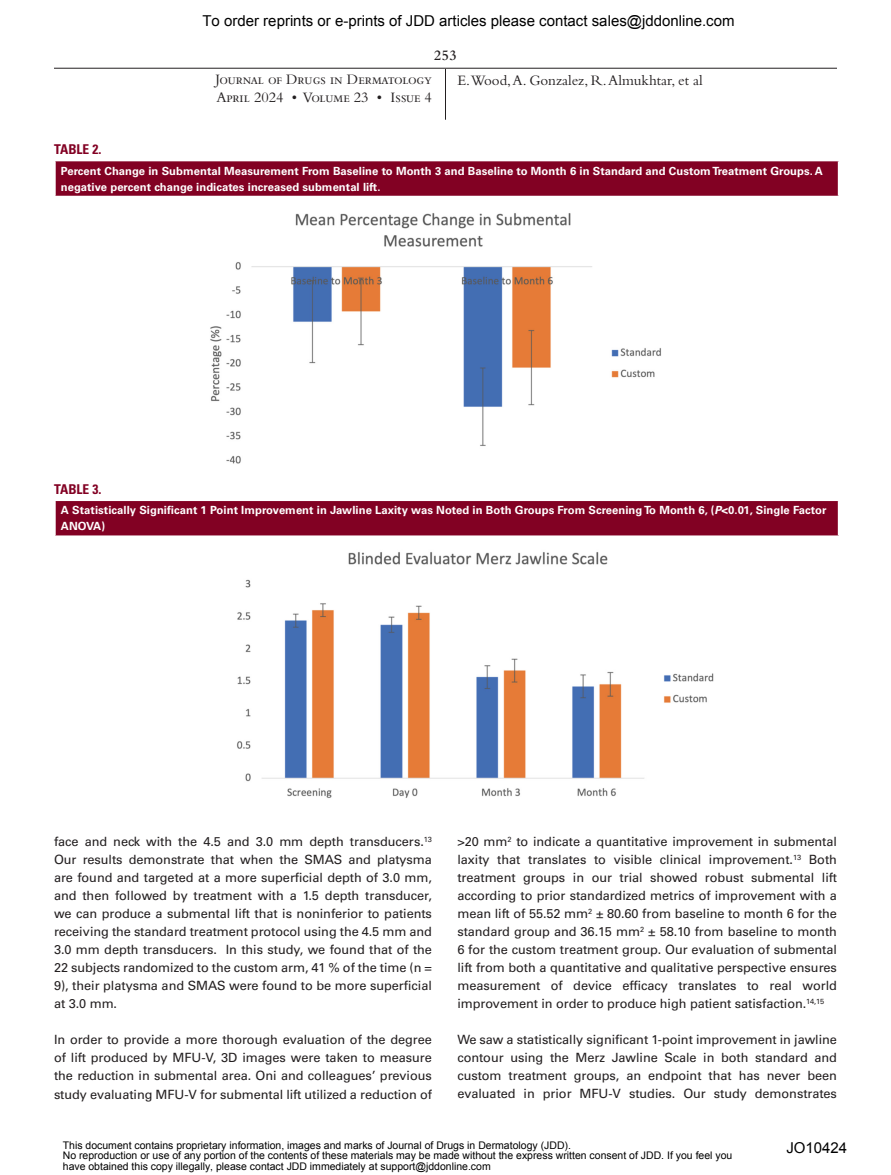
<style>
.page{position:relative;width:891px;height:1175px;background:#fff}
.page>*{position:absolute;margin:0;border:0;box-sizing:border-box;transform-origin:0 0}
.t1{font:15px "Arial";color:#000}
.t2{font:15px/18px "Bembo Std";letter-spacing:-.02em;color:#231f20}
.t3{font:15px "Bembo Std";color:#231f20}
.t4{font:600 15px "Bembo Std";color:#231f20}
.t5{font:700 condensed 13.5px "Univers LT Std";color:#820123}
.t6{font:12.75px/18px "Univers LT Std";letter-spacing:-.005em;color:#231f20;text-align:justify}
.t7{font:700 11.25px/15.8px "Univers LT Std";letter-spacing:.005em;color:#fff}
.t8{font:10.5px/10.5px "Arial";color:#000}
.s1{font-style:italic}
</style>
<div class="page">
<hr style="left:54px;top:68px;width:261px;height:1px;background:#231f20">
<hr style="left:315px;top:68px;width:131px;height:1px;background:#231f20">
<hr style="left:446px;top:68px;width:130px;height:1px;background:#231f20">
<hr style="left:576px;top:68px;width:261px;height:1px;background:#231f20">
<hr style="left:445px;top:69px;width:1px;height:51px;background:#231f20">
<div style="left:55px;top:161px;width:784px;height:35px;background:#820123"></div>
<hr style="left:54px;top:161px;width:2px;height:35px;background:#fff">
<hr style="left:838px;top:161px;width:1px;height:35px;background:#fff">
<img style="left:210px;top:213px;width:451px;height:251px">
<div style="left:55px;top:500px;width:784px;height:36px;background:#820123"></div>
<hr style="left:54px;top:499px;width:785px;height:2px;background:#fff">
<hr style="left:54px;top:501px;width:2px;height:34px;background:#fff">
<hr style="left:838px;top:501px;width:1px;height:34px;background:#fff">
<hr style="left:54px;top:535px;width:785px;height:2px;background:#fff">
<img style="left:237px;top:552px;width:477px;height:246px">
<svg style="left:351px;top:501px;width:189px;height:72px"></svg>
<p class="t1" style="left:202px;top:11px;width:534px">To order reprints or e-prints of JDD articles please contact sales@jddonline.com</p>
<p class="t4" style="left:434px;top:47px;width:25px">253</p>
<p class="t2" style="left:216px;top:70px;width:218px">Journal of Drugs in Dermatology<br>April 2024 • Volume 23 • Issue 4</p>
<p class="t3" style="left:457px;top:72px;width:247px">E.Wood, A. Gonzalez, R. Almukhtar, et al</p>
<p class="t5" style="left:54px;top:141px;width:49px">TABLE 2.</p>
<p class="t7" style="left:61px;top:163px;width:764px">Percent Change in Submental Measurement From Baseline to Month 3 and Baseline to Month 6 in Standard and Custom Treatment Groups. A negative percent change indicates increased submental lift.</p>
<p class="t5" style="left:54px;top:480px;width:49px">TABLE 3.</p>
<p class="t7" style="left:61px;top:502px;width:767px">A Statistically Significant 1 Point Improvement in Jawline Laxity was Noted in Both Groups From Screening To Month 6, (<span class="s1">P</span>&lt;0.01, Single Factor<br>ANOVA)</p>
<p class="t6" style="left:54px;top:833px;width:380px">face and neck with the 4.5 and 3.0 mm depth transducers.<sup>13<br></sup>Our results demonstrate that when the SMAS and platysma are found and targeted at a more superficial depth of 3.0 mm, and then followed by treatment with a 1.5 depth transducer, we can produce a submental lift that is noninferior to patients receiving the standard treatment protocol using the 4.5 mm and 3.0 mm depth transducers. In this study, we found that of the 22 subjects randomized to the custom arm, 41 % of the time (n = 9), their platysma and SMAS were found to be more superficial at 3.0 mm.</p>
<p class="t6" style="left:54px;top:1031px;width:379px">In order to provide a more thorough evaluation of the degree of lift produced by MFU-V, 3D images were taken to measure the reduction in submental area. Oni and colleagues’ previous study evaluating MFU-V for submental lift utilized a reduction of</p>
<p class="t6" style="left:457px;top:833px;width:381px">&gt;20 mm<sup>2</sup> to indicate a quantitative improvement in submental laxity that translates to visible clinical improvement.<sup>13</sup> Both treatment groups in our trial showed robust submental lift according to prior standardized metrics of improvement with a mean lift of 55.52 mm<sup>2</sup> ± 80.60 from baseline to month 6 for the standard group and 36.15 mm<sup>2</sup> ± 58.10 from baseline to month 6 for the custom treatment group. Our evaluation of submental lift from both a quantitative and qualitative perspective ensures measurement of device efficacy translates to real world improvement in order to produce high patient satisfaction.<sup>14,15</sup></p>
<p class="t6" style="left:457px;top:1031px;width:381px">We saw a statistically significant 1-point improvement in jawline contour using the Merz Jawline Scale in both standard and custom treatment groups, an endpoint that has never been evaluated in prior MFU-V studies. Our study demonstrates</p>
<p class="t8" style="left:63px;top:1139px;width:671px">This document contains proprietary information, images and marks of Journal of Drugs in Dermatology (JDD).<br>No reproduction or use of any portion of the contents of these materials may be made without the express written consent of JDD. If you feel you have obtained this copy illegally, please contact JDD immediately at support@jddonline.com</p>
<p class="t1" style="left:786px;top:1137px;width:62px">JO10424</p>
</div>
